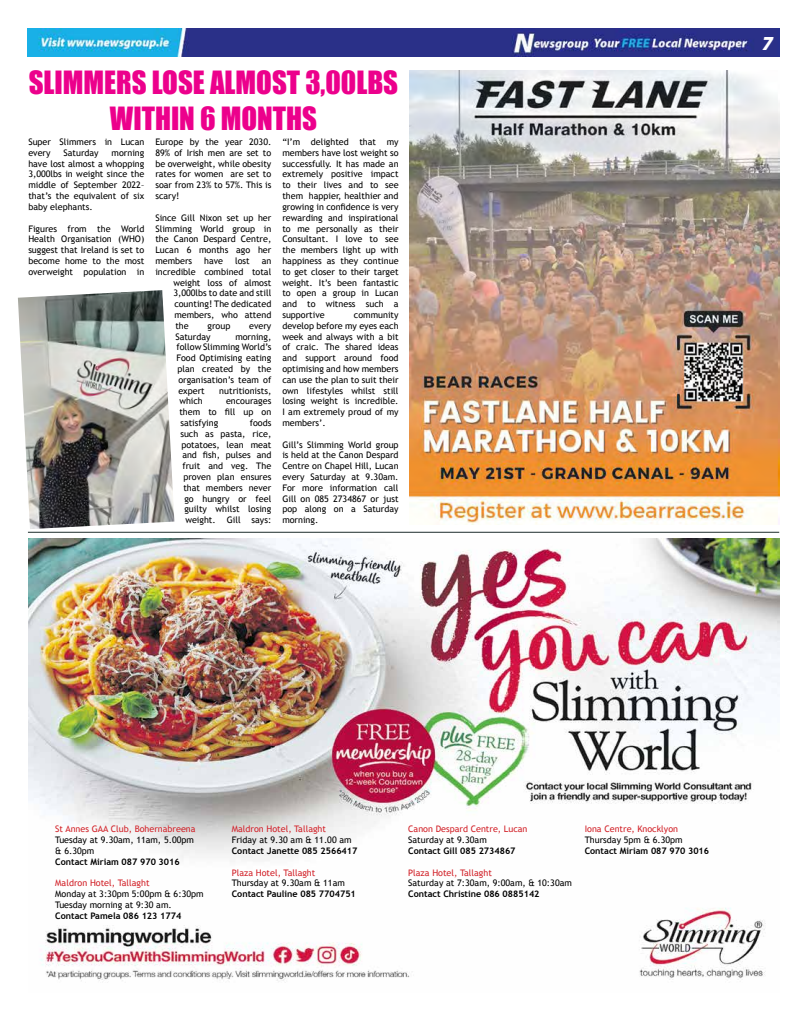
<style>
.page{position:relative;width:808px;height:1021px;background:#fff}
.page>*{position:absolute;margin:0;border:0;box-sizing:border-box;transform-origin:0 0}
.t1{font:29.4px/36px "Impact";color:#ec008c;text-align:center}
.t2{font:20px "Impact";color:#fff}
.t3{font:9px/10.8px "Trebuchet MS";color:#000;text-align:justify}
.t4{font:700 9px "Trebuchet MS";color:#000}
.t5{font:9px "Trebuchet MS";color:#d2232a}
.s1{font-family:"Myriad Pro";font-weight:900;font-style:italic}
</style>
<div class="page">
<hr style="left:28px;top:531px;width:751px;height:1px;background:#1d2d2c">
<img style="left:28px;top:28px;width:751px;height:29px">
<img style="left:18px;top:290px;width:156px;height:239px">
<img style="left:409px;top:71px;width:371px;height:453px">
<img style="left:28px;top:539px;width:752px;height:442px">
<h1 class="t1" style="left:29px;top:64px;width:371px">SLIMMERS LOSE ALMOST 3,00LBS<br>WITHIN 6 MONTHS</h1>
<p class="t3" style="left:28px;top:137px;width:117px">Super Slimmers in Lucan every</p>
<p class="t3" style="left:155px;top:137px;width:118px">Europe by the year 2030.<br>89% of Irish men are set to be overweight, while obesity rates for women are set to soar from 23% to 57%. This is scary!</p>
<p class="t3" style="left:155px;top:212px;width:117px">Since Gill Nixon set up her Slimming World group in the Canon Despard Centre, Lucan 6 months ago her members</p>
<p class="t3" style="left:282px;top:137px;width:118px">“I’m delighted that my members have lost weight so successfully. It has made an extremely positive impact to their lives and to see them happier, healthier and growing in confidence is very rewarding and inspirational to me personally as their Consultant. I love to see the members light up with happiness as they continue to get closer to their target weight. It’s been fantastic to open a group in Lucan and to witness such a supportive</p>
<p class="t3" style="left:63px;top:147px;width:37px">Saturday</p>
<p class="t3" style="left:28px;top:147px;width:118px;text-indent:83px">morning have lost almost a whopping 3,000lbs in weight since the middle of September 2022– that’s the equivalent of six baby elephants.</p>
<p class="t3" style="left:28px;top:223px;width:118px">Figures from the World Health Organisation (WHO) suggest that Ireland is set to become home to the most overweight population in</p>
<p class="t3" style="left:204px;top:255px;width:20px">have</p>
<p class="t3" style="left:235px;top:255px;width:16px">lost</p>
<p class="t3" style="left:262px;top:255px;width:11px">an</p>
<p class="t3" style="left:155px;top:266px;width:117px">incredible combined total</p>
<p class="t3" style="left:173px;top:277px;width:99px">weight loss of almost</p>
<p class="t3" style="left:173px;top:288px;width:99px">3,000lbs to date and still</p>
<p class="t3" style="left:174px;top:299px;width:98px">counting! The dedicated</p>
<p class="t3" style="left:174px;top:309px;width:98px">members, who attend</p>
<p class="t3" style="left:175px;top:320px;width:15px">the</p>
<p class="t3" style="left:208px;top:320px;width:24px">group</p>
<p class="t3" style="left:249px;top:320px;width:24px">every</p>
<p class="t3" style="left:175px;top:331px;width:37px">Saturday</p>
<p class="t3" style="left:282px;top:309px;width:118px;text-indent:72px">community develop before my eyes each week and always with a bit of craic. The shared ideas and support around food optimising and how members can use the plan to suit their own lifestyles whilst still losing weight is incredible.<br>I am extremely proud of my members’.</p>
<p class="t3" style="left:282px;top:439px;width:118px">Gill’s Slimming World group is held at the Canon Despard Centre on Chapel Hill, Lucan every Saturday at 9.30am.<br>For more information call Gill on 085 2734867 or just pop along on a Saturday morning.</p>
<p class="t3" style="left:176px;top:331px;width:97px;text-indent:59px">morning, follow Slimming World’s Food Optimising eating plan created by the organisation’s team of expert</p>
<p class="t3" style="left:219px;top:385px;width:54px">nutritionists,</p>
<p class="t3" style="left:179px;top:396px;width:25px">which</p>
<p class="t3" style="left:179px;top:396px;width:93px;text-indent:47px">encourages them to fill up on satisfying</p>
<p class="t3" style="left:180px;top:417px;width:93px;text-align:right">foods<br>such as pasta, rice, potatoes, lean meat and fish, pulses and fruit and veg. The proven plan ensures that members never go hungry or feel guilty whilst losing weight. Gill says:</p>
<h2 class="t2" style="left:752px;top:27px;width:23px">0 3<span class="s1">7</span></h2>
<p class="t5" style="left:55px;top:824px;width:142px">St Annes GAA Club, Bohernabreena</p>
<p class="t3" style="left:55px;top:834px;width:140px">Tuesday at 9.30am, 11am, 5.00pm &amp; 6.30pm</p>
<p class="t4" style="left:55px;top:856px;width:126px">Contact Miriam 087 970 3016</p>
<p class="t5" style="left:55px;top:878px;width:96px">Maldron Hotel, Tallaght</p>
<p class="t3" style="left:55px;top:888px;width:150px">Monday at 3:30pm 5:00pm &amp; 6:30pm<br>Tuesday morning at 9:30 am.</p>
<p class="t4" style="left:55px;top:910px;width:128px">Contact Pamela 086 123 1774</p>
<p class="t5" style="left:232px;top:824px;width:96px">Maldron Hotel, Tallaght</p>
<p class="t3" style="left:232px;top:834px;width:121px">Friday at 9.30 am &amp; 11.00 am</p>
<p class="t4" style="left:232px;top:845px;width:127px">Contact Janette 085 2566417</p>
<p class="t5" style="left:232px;top:867px;width:85px">Plaza Hotel, Tallaght</p>
<p class="t3" style="left:232px;top:878px;width:115px">Thursday at 9.30am &amp; 11am</p>
<p class="t4" style="left:232px;top:888px;width:126px">Contact Pauline 085 7704751</p>
<p class="t5" style="left:408px;top:824px;width:121px">Canon Despard Centre, Lucan</p>
<p class="t3" style="left:408px;top:834px;width:80px">Saturday at 9.30am</p>
<p class="t4" style="left:408px;top:845px;width:109px">Contact Gill 085 2734867</p>
<p class="t5" style="left:408px;top:867px;width:85px">Plaza Hotel, Tallaght</p>
<p class="t3" style="left:408px;top:878px;width:165px">Saturday at 7:30am, 9:00am, &amp; 10:30am</p>
<p class="t4" style="left:408px;top:888px;width:133px">Contact Christine 086 0885142</p>
<p class="t5" style="left:585px;top:824px;width:95px">Iona Centre, Knocklyon</p>
<p class="t3" style="left:585px;top:834px;width:99px">Thursday 5pm &amp; 6.30pm</p>
<p class="t4" style="left:585px;top:845px;width:126px">Contact Miriam 087 970 3016</p>
</div>
